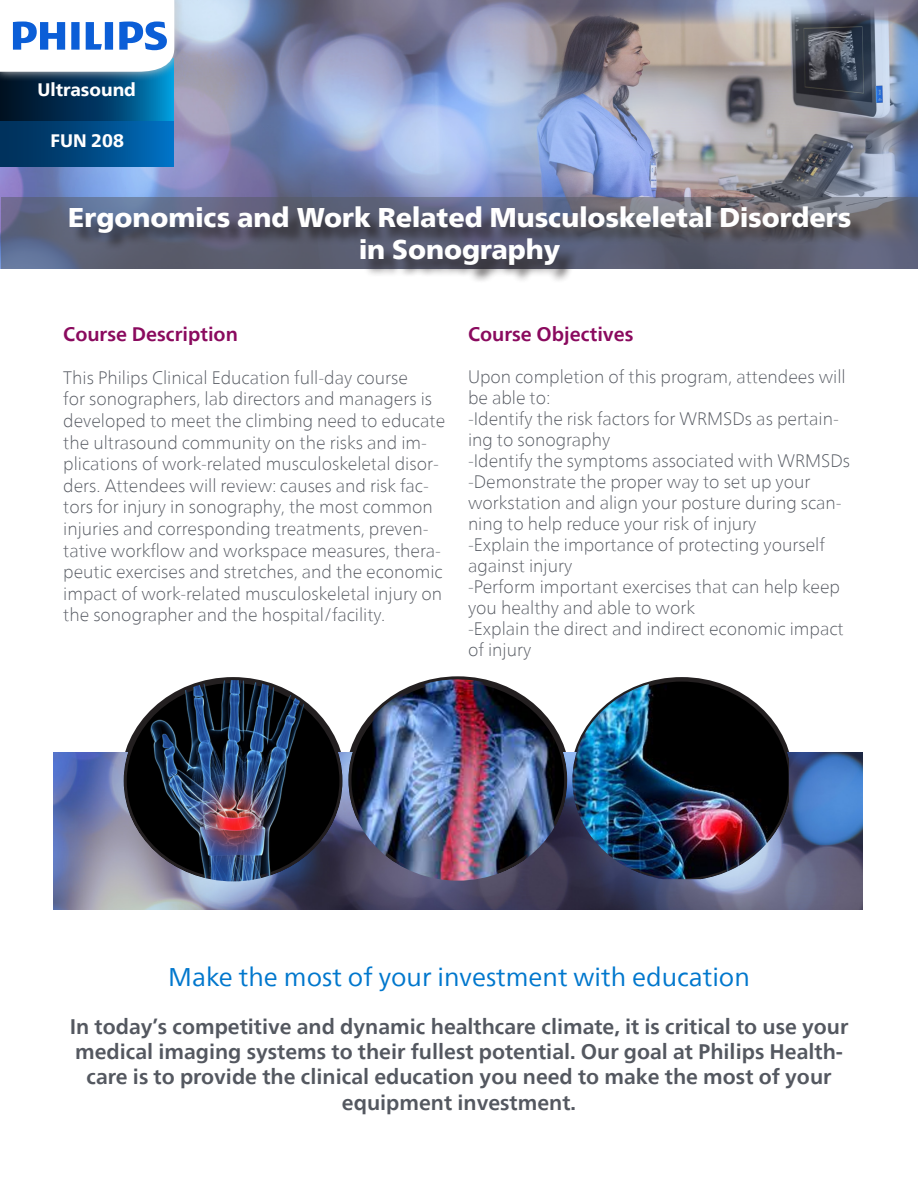
<style>
.page{position:relative;width:918px;height:1188px;background:#fff}
.page>*{position:absolute;margin:0;border:0;box-sizing:border-box;transform-origin:0 0}
.t1{font:900 27px "Neue Frutiger World";color:#fff}
.t2{font:25.5px "Neue Frutiger World";color:#0077cd}
.t3{font:700 21px/25.2px "Neue Frutiger World";color:#545860;text-align:center}
.t4{font:700 19.5px "Neue Frutiger World";color:#8a0a5e}
.t5{font:100 18px/21.6px "Neue Frutiger World";color:#545860}
.t6{font:800 18px "Neue Frutiger World";color:#fff}
</style>
<div class="page">
<img style="left:0;top:0;width:918px;height:269px">
<img style="left:56px;top:755px;width:804px;height:152px">
<div style="left:53px;top:752px;width:810px;height:158px;border:2px solid #231f20"></div>
<svg style="left:1px;top:120px;width:173px;height:47px;background:#004b86"></svg>
<svg style="left:0;top:81px;width:174px;height:39px;background:#003f67"></svg>
<div style="left:0;top:0;width:184px;height:81px;background:#fff;opacity:.75"></div>
<svg style="left:0;top:0;width:174px;height:72px"></svg>
<img style="left:124px;top:680px;width:218px;height:201px">
<div style="left:121px;top:677px;width:224px;height:207px;border:6px solid #231f20;border-radius:50%"></div>
<img style="left:348px;top:679px;width:219px;height:202px">
<div style="left:345px;top:676px;width:225px;height:208px;border:6px solid #231f20;border-radius:50%"></div>
<img style="left:572px;top:679px;width:217px;height:200px">
<img style="left:471px;top:3px;width:441px;height:194px">
<svg style="left:1px;top:197px;width:917px;height:72px;background:#666b84"></svg>
<div style="left:72px;top:209px;width:797px;height:75px;background:#231f20;opacity:.75"></div>
<p class="t6" style="left:38px;top:79px;width:100px">Ultrasound</p>
<p class="t6" style="left:50px;top:130px;width:75px">FUN 208</p>
<p class="t1" style="left:68px;top:202px;width:784px">Ergonomics and Work Related Musculoskeletal Disorders</p>
<p class="t1" style="left:359px;top:234px;width:203px">in Sonography</p>
<p class="t4" style="left:63px;top:317px;width:176px">Course Description</p>
<p class="t5" style="left:63px;top:367px;width:383px">This Philips Clinical Education full-day course<br>for sonographers, lab directors and managers is developed to meet the climbing need to educate the ultrasound community on the risks and im&shy;plications of work-related musculoskeletal disor&shy;ders. Attendees will review: causes and risk fac&shy;tors for injury in sonography, the most common injuries and corresponding treatments, preven&shy;tative workflow and workspace measures, thera&shy;peutic exercises and stretches, and the economic impact of work-related musculoskeletal injury on the sonographer and the hospital/facility.</p>
<p class="t4" style="left:468px;top:317px;width:167px">Course Objectives</p>
<p class="t5" style="left:468px;top:366px;width:379px;line-height:21px">Upon completion of this program, attendees will be able to:</p>
<p class="t5" style="left:468px;top:408px;width:372px;line-height:21px">-Identify the risk factors for WRMSDs as pertain&shy;ing to sonography</p>
<p class="t5" style="left:468px;top:450px;width:384px">-Identify the symptoms associated with WRMSDs</p>
<p class="t5" style="left:468px;top:471px;width:375px;line-height:21px">-Demonstrate the proper way to set up your workstation and align your posture during scan&shy;ning to help reduce your risk of injury</p>
<p class="t5" style="left:468px;top:534px;width:358px;line-height:21px">-Explain the importance of protecting yourself against injury</p>
<p class="t5" style="left:468px;top:576px;width:374px;line-height:21px">-Perform important exercises that can help keep you healthy and able to work</p>
<p class="t5" style="left:468px;top:618px;width:377px;line-height:21px">-Explain the direct and indirect economic impact of injury</p>
<p class="t2" style="left:168px;top:957px;width:583px">Make the most of your investment with education</p>
<p class="t3" style="left:70px;top:1014px;width:780px">In today’s competitive and dynamic healthcare climate, it is critical to use your medical imaging systems to their fullest potential. Our goal at Philips Health&shy;care is to provide the clinical education you need to make the most of your equipment investment.</p>
</div>
